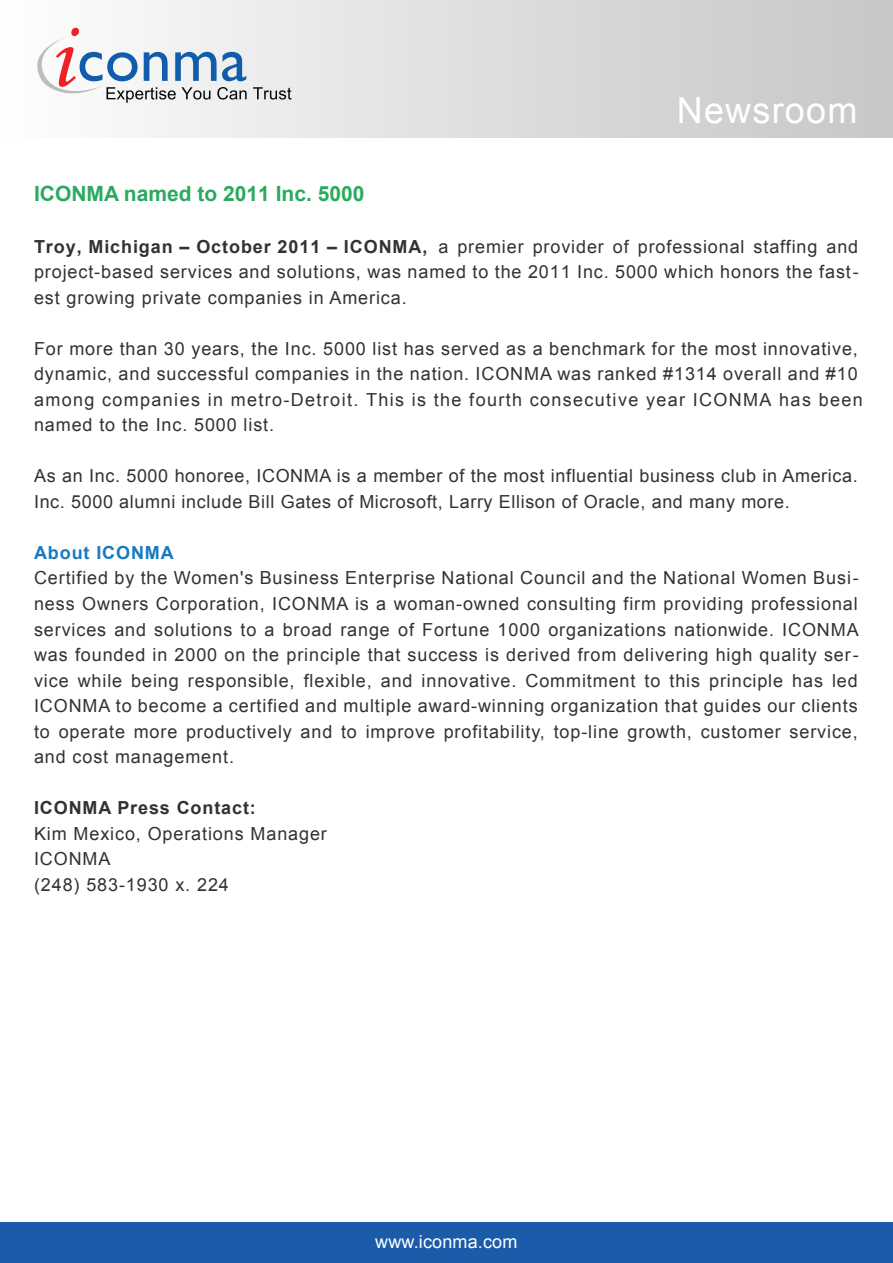
<style>
.page{position:relative;width:893px;height:1263px;background:#fff}
.page>*{position:absolute;margin:0;border:0;box-sizing:border-box;transform-origin:0 0}
.t1{font:36px "Arial";letter-spacing:.035em;color:#fff}
.t2{font:700 21px "Arial";color:#2ca960}
.t3{font:18px/25.5px "Arial";letter-spacing:.05em;color:#313232}
.t4{font:700 18px "Arial";letter-spacing:.05em;color:#313232}
.t5{font:18px "Arial";letter-spacing:.01em;color:#fff}
.t6{font:700 18px "Arial";letter-spacing:.05em;color:#157abf}
.s1{font-weight:700}
</style>
<div class="page">
<div style="left:0;top:0;width:892px;height:138px;background:linear-gradient(to right,#fcfdfd,#c6c6c5)"></div>
<svg style="left:30px;top:28px;width:217px;height:75px"></svg>
<svg style="left:253px;top:87px;width:38px;height:13px"></svg>
<div style="left:0;top:1223px;width:893px;height:40px;background:#1a5caa"></div>
<h1 class="t1" style="left:677px;top:87px;width:182px">Newsroom</h1>
<p class="t2" style="left:34px;top:180px;width:332px">ICONMA named to 2011 Inc. 5000</p>
<p class="t3" style="left:34px;top:234px;width:826px;text-align:justify"><span class="s1">Troy, Michigan – October 2011 – ICONMA,</span> a premier provider of professional staffing and project-based services and solutions, was named to the 2011 Inc. 5000 which honors the fast&shy;est growing private companies in America.</p>
<p class="t3" style="left:34px;top:336px;width:830px">For more than 30 years, the Inc. 5000 list has served as a benchmark for the most innovative, dynamic, and successful companies in the nation. ICONMA was ranked #1314 overall and #10 among companies in metro-Detroit. This is the fourth consecutive year ICONMA has been named to the Inc. 5000 list.</p>
<p class="t3" style="left:34px;top:464px;width:825px">As an Inc. 5000 honoree, ICONMA is a member of the most influential business club in America.<br>Inc. 5000 alumni include Bill Gates of Microsoft, Larry Ellison of Oracle, and many more.</p>
<p class="t6" style="left:34px;top:541px;width:141px">About ICONMA</p>
<p class="t3" style="left:34px;top:566px;width:826px;text-align:justify">Certified by the Women's Business Enterprise National Council and the National Women Busi&shy;ness Owners Corporation, ICONMA is a woman-owned consulting firm providing professional services and solutions to a broad range of Fortune 1000 organizations nationwide. ICONMA was founded in 2000 on the principle that success is derived from delivering high quality ser&shy;vice while being responsible, flexible, and innovative. Commitment to this principle has led ICONMA to become a certified and multiple award-winning organization that guides our clients to operate more productively and to improve profitability, top-line growth, customer service, and cost management.</p>
<p class="t4" style="left:34px;top:796px;width:223px">ICONMA Press Contact:</p>
<p class="t3" style="left:34px;top:821px;width:294px">Kim Mexico, Operations Manager<br>ICONMA<br>(248) 583-1930 x. 224</p>
<p class="t5" style="left:375px;top:1229px;width:144px">www.iconma.com</p>
</div>
